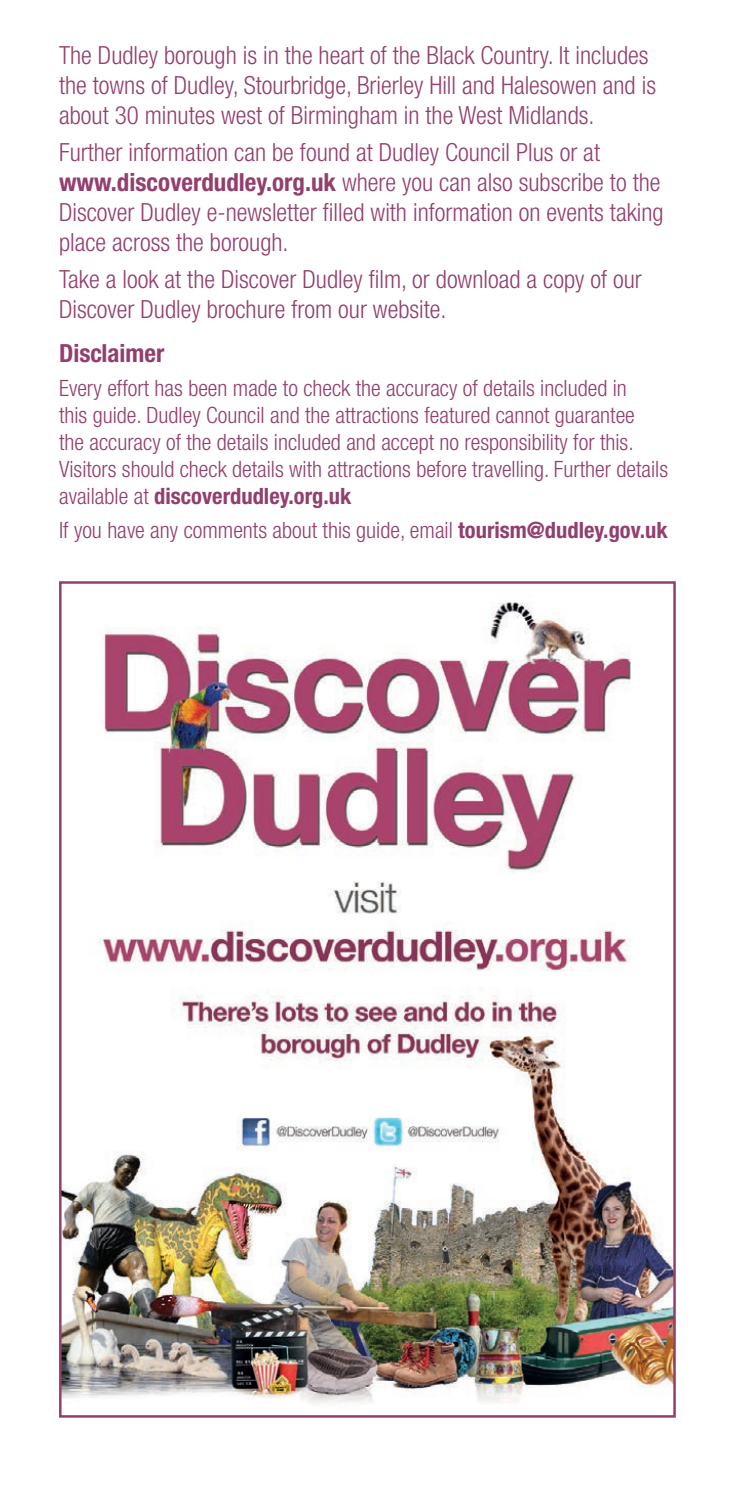
<style>
.page{position:relative;width:741px;height:1488px;background:#fff}
.page>*{position:absolute;margin:0;border:0;box-sizing:border-box;transform-origin:0 0}
.t1{font:300 condensed 25px/30px "Helvetica Neue";color:#933f6e}
.t2{font:700 condensed 25px "Helvetica Neue";color:#933f6e}
.t3{font:300 condensed 22.5px/27px "Helvetica Neue";color:#933f6e}
.s1{font-weight:700}
</style>
<div class="page">
<img style="left:62px;top:602px;width:611px;height:802px">
<p class="t1" style="left:59px;top:40px;width:598px">The Dudley borough is in the heart of the Black Country. It includes the towns of Dudley, Stourbridge, Brierley Hill and Halesowen and is about 30 minutes west of Birmingham in the West Midlands.</p>
<p class="t1" style="left:59px;top:137px;width:606px">Further information can be found at Dudley Council Plus or at <span class="s1">www.discoverdudley.org.uk</span> where you can also subscribe to the Discover Dudley e-newsletter filled with information on events taking place across the borough.</p>
<p class="t1" style="left:59px;top:264px;width:584px">Take a look at the Discover Dudley film, or download a copy of our<br>Discover Dudley brochure from our website.</p>
<p class="t2" style="left:59px;top:338px;width:107px">Disclaimer</p>
<p class="t3" style="left:59px;top:374px;width:610px">Every effort has been made to check the accuracy of details included in<br>this guide. Dudley Council and the attractions featured cannot guarantee<br>the accuracy of the details included and accept no responsibility for this.<br>Visitors should check details with attractions before travelling. Further details available at <span class="s1">discoverdudley.org.uk</span></p>
<p class="t3" style="left:59px;top:516px;width:610px">If you have any comments about this guide, email <span class="s1">tourism@dudley.gov.uk</span></p>
</div>
